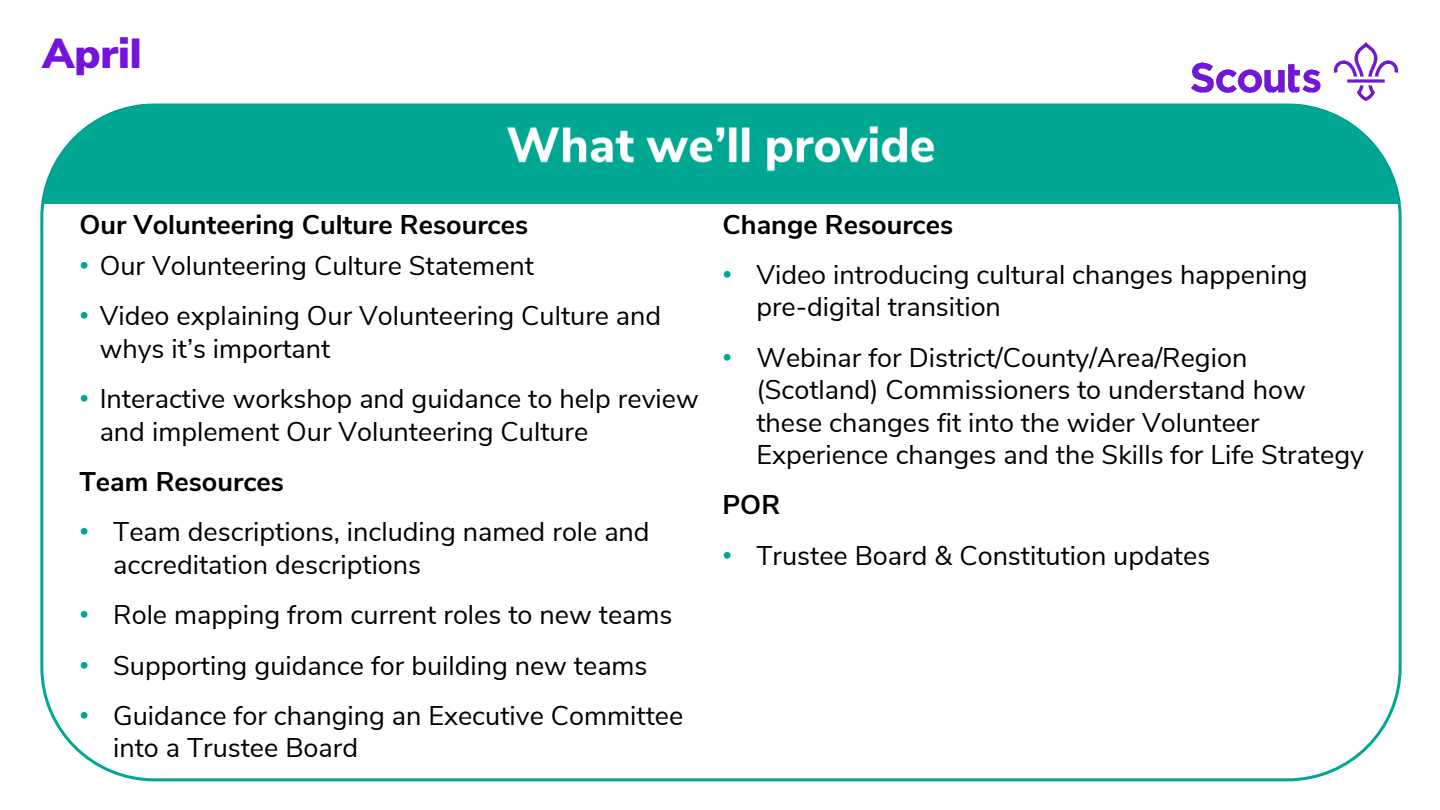
<style>
.page{position:relative;width:1440px;height:810px;background:#fff}
.page>*{position:absolute;margin:0;border:0;box-sizing:border-box;transform-origin:0 0}
.t1{font:900 42px "Nunito Sans";color:#7413dc}
.t2{font:27px/32.4px "Nunito Sans";color:#000}
.t3{font:700 27px "Nunito Sans";color:#000}
.s1{font-family:"Arial";color:#00a793}
</style>
<div class="page">
<img style="left:1191px;top:42px;width:206px;height:59px">
<img style="left:42px;top:105px;width:1358px;height:99px">
<p class="t1" style="left:42px;top:22px;width:101px">April</p>
<p class="t3" style="left:79px;top:204px;width:450px">Our Volunteering Culture Resources</p>
<p class="t2" style="left:79px;top:248px;width:456px"><span class="s1">•</span> Our Volunteering Culture Statement</p>
<p class="t2" style="left:100px;top:298px;width:563px;text-indent:-20px"><span class="s1">•</span> Video explaining Our Volunteering Culture and whys it’s important</p>
<p class="t2" style="left:100px;top:381px;width:601px;text-indent:-20px"><span class="s1">•</span> Interactive workshop and guidance to help review and implement Our Volunteering Culture</p>
<p class="t3" style="left:79px;top:462px;width:206px">Team Resources</p>
<p class="t2" style="left:113px;top:514px;width:538px;text-indent:-34px"><span class="s1">•</span> Team descriptions, including named role and accreditation descriptions</p>
<p class="t2" style="left:79px;top:597px;width:595px"><span class="s1">•</span> Role mapping from current roles to new teams</p>
<p class="t2" style="left:79px;top:647px;width:570px"><span class="s1">•</span> Supporting guidance for building new teams</p>
<p class="t2" style="left:113px;top:698px;width:572px;text-indent:-34px"><span class="s1">•</span> Guidance for changing an Executive Committee into a Trustee Board</p>
<p class="t3" style="left:723px;top:204px;width:232px">Change Resources</p>
<p class="t2" style="left:756px;top:257px;width:553px;text-indent:-34px"><span class="s1">•</span> Video introducing cultural changes happening pre-digital transition</p>
<p class="t2" style="left:756px;top:340px;width:609px;text-indent:-34px"><span class="s1">•</span> Webinar for District/County/Area/Region (Scotland) Commissioners to understand how these changes fit into the wider Volunteer Experience changes and the Skills for Life Strategy</p>
<p class="t3" style="left:723px;top:485px;width:59px">POR</p>
<p class="t2" style="left:723px;top:538px;width:489px"><span class="s1">•</span> Trustee Board &amp; Constitution updates</p>
</div>
